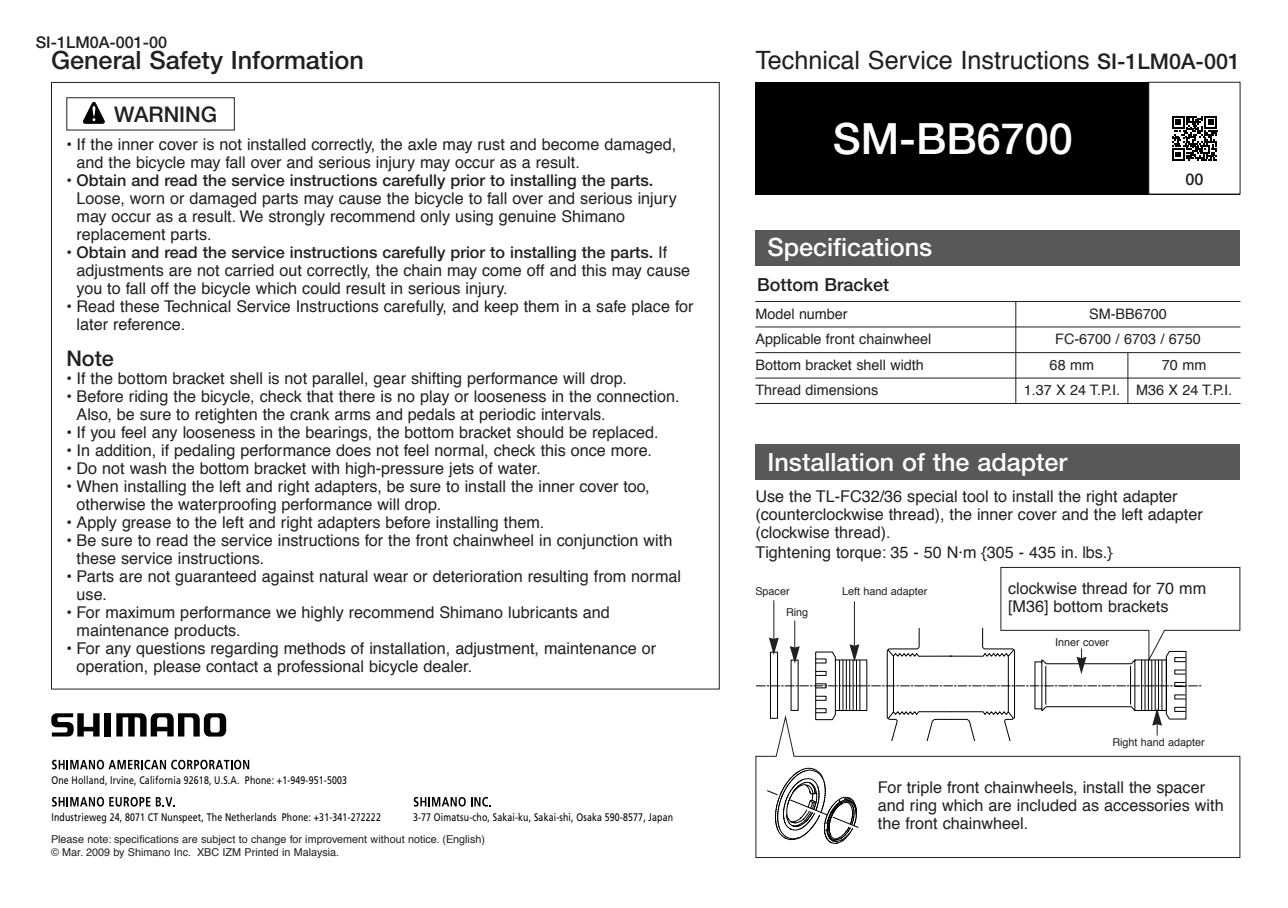
<style>
.page{position:relative;width:1288px;height:908px;background:#fff}
.page>*{position:absolute;margin:0;border:0;box-sizing:border-box;transform-origin:0 0}
.t1{font:500 43.25px "Helvetica Neue";color:#fff}
.t2{font:25.25px "Helvetica";color:#231f20}
.t3{font:500 25.25px "Helvetica Neue";color:#fff}
.t4{font:500 25.25px "Helvetica Neue";color:#231f20}
.t5{font:500 21.5px "Helvetica Neue";color:#231f20}
.t6{font:500 18px "Helvetica Neue";color:#231f20}
.t7{font:16.25px/18px "Helvetica";color:#231f20}
.t8{font:500 16.25px "Helvetica Neue";color:#231f20}
.t9{font:14.5px/25.5px "Helvetica";color:#231f20}
.t10{font:11px "Frutiger";letter-spacing:.02em;color:#000;scale:.8 1}
.t11{font:10.75px/12.5px "Helvetica";color:#231f20}
.s1{font-family:"Helvetica Neue";font-weight:500;font-size:21.5px}
.s2{font-family:"Helvetica";font-weight:400}
</style>
<div class="page">
<svg style="left:116px;top:713px;width:110px;height:23px"></svg>
<div style="left:105px;top:713px;width:6px;height:23px;background:#000"></div>
<svg style="left:51px;top:713px;width:49px;height:23px"></svg>
<svg style="left:97px;top:759px;width:7px;height:10px"></svg>
<svg style="left:52px;top:759px;width:50px;height:10px"></svg>
<svg style="left:108px;top:759px;width:141px;height:10px"></svg>
<svg style="left:97px;top:796px;width:7px;height:10px"></svg>
<svg style="left:52px;top:796px;width:50px;height:10px"></svg>
<div style="left:130px;top:796px;width:8px;height:10px;background:#fbfbfb;border-radius:50%"></div>
<svg style="left:109px;top:797px;width:41px;height:9px"></svg>
<svg style="left:156px;top:797px;width:19px;height:9px"></svg>
<svg style="left:458px;top:796px;width:8px;height:10px"></svg>
<svg style="left:414px;top:796px;width:50px;height:10px"></svg>
<svg style="left:471px;top:796px;width:20px;height:10px"></svg>
<svg style="left:755px;top:740px;width:485px;height:118px"></svg>
<div style="left:755px;top:82px;width:485px;height:112px;background:#000"></div>
<div style="left:755px;top:230px;width:485px;height:36px;background:#57585a"></div>
<div style="left:755px;top:444px;width:485px;height:36px;background:#57585a"></div>
<svg style="left:83px;top:102px;width:22px;height:22px"></svg>
<div style="left:66px;top:97px;width:169px;height:33px;border:1px solid #231f20"></div>
<hr style="left:1127px;top:352px;width:1px;height:52px;background:#231f20">
<hr style="left:755px;top:301px;width:485px;height:1px;background:#231f20">
<hr style="left:755px;top:326px;width:485px;height:1px;background:#231f20">
<hr style="left:755px;top:352px;width:485px;height:1px;background:#231f20">
<hr style="left:755px;top:377px;width:485px;height:1px;background:#231f20">
<hr style="left:755px;top:403px;width:485px;height:1px;background:#231f20">
<div style="left:1149px;top:82px;width:90px;height:112px;background:#fff"></div>
<svg style="left:1172px;top:116px;width:45px;height:45px"></svg>
<div style="left:1148px;top:82px;width:92px;height:112px;border:1px solid #231f20"></div>
<hr style="left:1015px;top:301px;width:1px;height:102px;background:#231f20">
<svg style="left:756px;top:566px;width:484px;height:174px"></svg>
<p class="t8" style="left:36px;top:36px;width:133px">SI-1LM0A-001-00</p>
<h2 class="t4" style="left:51px;top:51px;width:314px">General Safety Information</h2>
<h2 class="t2" style="left:755px;top:50px;width:486px">Technical Service Instructions <span class="s1">SI-1LM0A-001</span></h2>
<h3 class="t5" style="left:114px;top:107px;width:105px">WARNING</h3>
<p class="t7" style="left:77px;top:136px;width:601px;text-indent:-10px">• If the inner cover is not installed correctly, the axle may rust and become damaged, and the bicycle may fall over and serious injury may occur as a result.</p>
<p class="t8" style="left:66px;top:174px;width:588px"><span class="s2">•</span> Obtain and read the service instructions carefully prior to installing the parts.</p>
<p class="t7" style="left:77px;top:190px;width:602px">Loose, worn or damaged parts may cause the bicycle to fall over and serious injury may occur as a result. We strongly recommend only using genuine Shimano replacement parts.</p>
<p class="t8" style="left:66px;top:246px;width:602px"><span class="s2">•</span> Obtain and read the service instructions carefully prior to installing the parts. <span class="s2">If</span></p>
<p class="t7" style="left:77px;top:262px;width:615px">adjustments are not carried out correctly, the chain may come off and this may cause you to fall off the bicycle which could result in serious injury.</p>
<p class="t7" style="left:77px;top:298px;width:618px;text-indent:-10px">• Read these Technical Service Instructions carefully, and keep them in a safe place for later reference.</p>
<h3 class="t5" style="left:66px;top:350px;width:49px">Note</h3>
<p class="t7" style="left:66px;top:370px;width:562px">• If the bottom bracket shell is not parallel, gear shifting performance will drop.</p>
<p class="t7" style="left:77px;top:388px;width:604px;text-indent:-10px">• Before riding the bicycle, check that there is no play or looseness in the connection.<br>Also, be sure to retighten the crank arms and pedals at periodic intervals.</p>
<p class="t7" style="left:66px;top:424px;width:594px">• If you feel any looseness in the bearings, the bottom bracket should be replaced.</p>
<p class="t7" style="left:66px;top:442px;width:587px">• In addition, if pedaling performance does not feel normal, check this once more.</p>
<p class="t7" style="left:66px;top:460px;width:476px">• Do not wash the bottom bracket with high-pressure jets of water.</p>
<p class="t7" style="left:77px;top:478px;width:575px;text-indent:-10px">• When installing the left and right adapters, be sure to install the inner cover too, otherwise the waterproofing performance will drop.</p>
<p class="t7" style="left:66px;top:514px;width:479px">• Apply grease to the left and right adapters before installing them.</p>
<p class="t7" style="left:77px;top:532px;width:597px;text-indent:-10px">• Be sure to read the service instructions for the front chainwheel in conjunction with these service instructions.</p>
<p class="t7" style="left:77px;top:568px;width:606px;text-indent:-10px">• Parts are not guaranteed against natural wear or deterioration resulting from normal use.</p>
<p class="t7" style="left:77px;top:604px;width:535px;text-indent:-10px">• For maximum performance we highly recommend Shimano lubricants and maintenance products.</p>
<p class="t7" style="left:77px;top:640px;width:581px;text-indent:-10px">• For any questions regarding methods of installation, adjustment, maintenance or operation, please contact a professional bicycle dealer.</p>
<p class="t10" style="left:51px;top:775px;width:371px">One Holland, Irvine, California 92618, U.S.A. Phone: +1-949-951-5003</p>
<p class="t10" style="left:51px;top:812px;width:413px">Industrieweg 24, 8071 CT Nunspeet, The Netherlands Phone: +31-341-272222</p>
<p class="t10" style="left:413px;top:812px;width:326px">3-77 Oimatsu-cho, Sakai-ku, Sakai-shi, Osaka 590-8577, Japan</p>
<p class="t11" style="left:51px;top:834px;width:435px">Please note: specifications are subject to change for improvement without notice. (English) © Mar. 2009 by Shimano Inc. XBC IZM Printed in Malaysia.</p>
<h1 class="t1" style="left:832px;top:123px;width:242px">SM-BB6700</h1>
<h2 class="t3" style="left:767px;top:238px;width:166px">Specifications</h2>
<p class="t6" style="left:757px;top:278px;width:133px">Bottom Bracket</p>
<p class="t8" style="left:1185px;top:174px;width:20px">00</p>
<p class="t9" style="left:755px;top:302px;width:177px">Model number<br>Applicable front chainwheel</p>
<p class="t9" style="left:1055px;top:302px;width:147px;text-align:center">SM-BB6700<br>FC-6700 / 6703 / 6750</p>
<p class="t9" style="left:755px;top:353px;width:170px">Bottom bracket shell width</p>
<p class="t9" style="left:1049px;top:353px;width:46px">68 mm</p>
<p class="t9" style="left:1162px;top:353px;width:46px">70 mm</p>
<p class="t9" style="left:755px;top:379px;width:124px">Thread dimensions</p>
<p class="t9" style="left:1023px;top:379px;width:210px">1.37 X 24 T.P.I. M36 X 24 T.P.I.</p>
<h2 class="t3" style="left:767px;top:452px;width:301px">Installation of the adapter</h2>
<p class="t7" style="left:755px;top:488px;width:449px">Use the TL-FC32/36 special tool to install the right adapter (counterclockwise thread), the inner cover and the left adapter (clockwise thread).<br>Tightening torque: 35 - 50 N·m {305 - 435 in. lbs.}</p>
<p class="t11" style="left:786px;top:582px;width:24px;line-height:20.5px;text-indent:-31px">Spacer<br>Ring</p>
<p class="t11" style="left:842px;top:586px;width:87px">Left hand adapter</p>
<p class="t7" style="left:1008px;top:580px;width:200px">clockwise thread for 70 mm [M36] bottom brackets</p>
<p class="t11" style="left:1055px;top:637px;width:55px">Inner cover</p>
<p class="t11" style="left:1112px;top:736px;width:94px">Right hand adapter</p>
<p class="t7" style="left:878px;top:779px;width:347px">For triple front chainwheels, install the spacer and ring which are included as accessories with the front chainwheel.</p>
</div>
